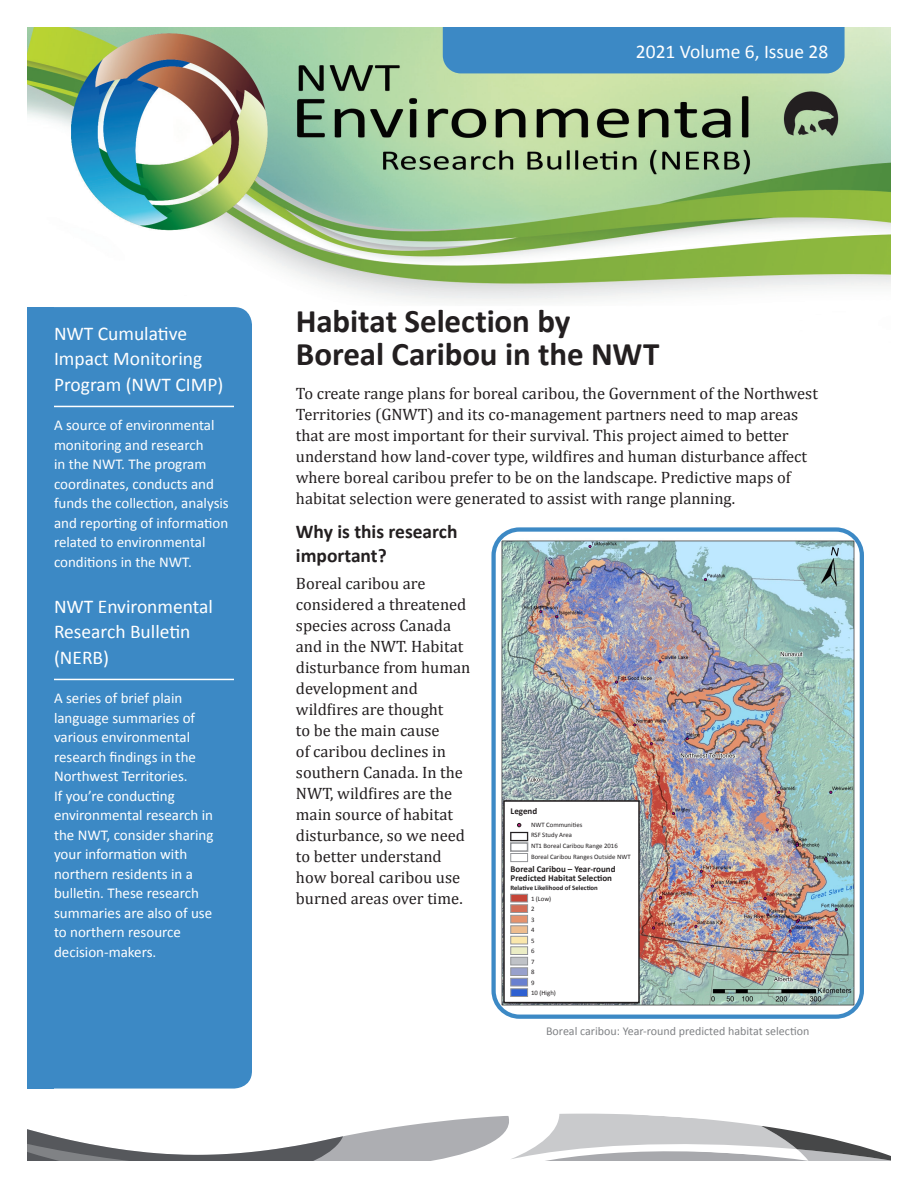
<style>
.page{position:relative;width:918px;height:1188px;background:#fff}
.page>*{position:absolute;margin:0;border:0;box-sizing:border-box;transform-origin:0 0}
.t1{font:700 33px/33px "Calibri";letter-spacing:-.005em;color:#231f20}
.t2{font:19.5px/25.5px "Calibri";color:#fff}
.t3{font:700 19.5px/23.4px "Calibri";color:#231f20}
.t4{font:16.5px/21px "Cambria";color:#231f20}
.t5{font:15px/19.5px "Calibri";color:#fff}
.t6{font:12px "Calibri";color:#808285}
.t7{font:700 9px/9px "Calibri";color:#231f20}
.t8{font:6.75px/10.5px "Calibri";color:#231f20}
.t9{font:700 6.75px "Calibri";color:#231f20}
</style>
<div class="page">
<img style="left:27px;top:27px;width:864px;height:275px">
<svg style="left:27px;top:1113px;width:864px;height:48px"></svg>
<div style="left:443px;top:27px;width:402px;height:46px;background:#3c89c5"></div>
<div style="left:27px;top:307px;width:27px;height:782px;background:#3c89c5"></div>
<div style="left:54px;top:307px;width:198px;height:782px;background:#3c89c5"></div>
<hr style="left:54px;top:406px;width:180px;height:1px;background:#fff">
<hr style="left:54px;top:679px;width:180px;height:1px;background:#fff">
<img style="left:496px;top:535px;width:363px;height:477px">
<div style="left:491px;top:527px;width:373px;height:492px;border:4px solid #3c89c5;border-radius:26px"></div>
<div style="left:504px;top:801px;width:135px;height:202px;background:#fff"></div>
<div style="left:503px;top:800px;width:137px;height:203px;border:2px solid #231f20"></div>
<div style="left:511px;top:832px;width:17px;height:9px;border:1px solid #231f20"></div>
<div style="left:510px;top:842px;width:18px;height:10px;border:2px solid #939598"></div>
<div style="left:510px;top:853px;width:18px;height:9px;border:1px solid #939598"></div>
<div style="left:510px;top:894px;width:18px;height:8px;background:#c54538;border:1px solid #939598"></div>
<div style="left:510px;top:904px;width:18px;height:9px;background:#d36d56;border:1px solid #939598"></div>
<div style="left:510px;top:915px;width:18px;height:8px;background:#e4926d;border:1px solid #939598"></div>
<div style="left:510px;top:925px;width:18px;height:9px;background:#edbd8f;border:1px solid #939598"></div>
<div style="left:510px;top:936px;width:18px;height:8px;background:#fae7ac;border:1px solid #939598"></div>
<div style="left:510px;top:946px;width:18px;height:9px;background:#ebedc5;border:1px solid #939598"></div>
<div style="left:510px;top:957px;width:18px;height:8px;background:#bfc2c7;border:1px solid #939598"></div>
<div style="left:510px;top:967px;width:18px;height:9px;background:#98a1cc;border:1px solid #939598"></div>
<div style="left:510px;top:978px;width:18px;height:8px;background:#6980d0;border:1px solid #939598"></div>
<div style="left:510px;top:988px;width:18px;height:9px;background:#2e60d1;border:1px solid #939598"></div>
<svg style="left:517px;top:823px;width:4px;height:4px"></svg>
<p class="t2" style="left:636px;top:38px;width:194px">2021 Volume 6, Issue 28</p>
<p class="t2" style="left:54px;top:321px;width:171px">NWT Cumulative<br>Impact Monitoring<br>Program (NWT CIMP)</p>
<p class="t5" style="left:54px;top:416px;width:176px">A source of environmental monitoring and research<br>in the NWT. The program coordinates, conducts and funds the collection, analysis and reporting of information related to environmental conditions in the NWT.</p>
<p class="t2" style="left:54px;top:594px;width:161px">NWT Environmental<br>Research Bulletin (NERB)</p>
<p class="t5" style="left:54px;top:689px;width:161px">A series of brief plain language summaries of various environmental research findings in the<br>Northwest Territories.<br>If you’re conducting environmental research in the NWT, consider sharing your information with northern residents in a bulletin. These research summaries are also of use to northern resource decision-makers.</p>
<h1 class="t1" style="left:296px;top:304px;width:365px">Habitat Selection by<br>Boreal Caribou in the NWT</h1>
<p class="t4" style="left:296px;top:383px;width:524px">To create range plans for boreal caribou, the Government of the Northwest Territories (GNWT) and its co-management partners need to map areas that are most important for their survival. This project aimed to better understand how land-cover type, wildfires and human disturbance affect where boreal caribou prefer to be on the landscape. Predictive maps of habitat selection were generated to assist with range planning.</p>
<p class="t3" style="left:296px;top:520px;width:163px">Why is this research important?</p>
<p class="t4" style="left:296px;top:573px;width:176px">Boreal caribou are considered a threatened species across Canada and in the NWT. Habitat disturbance from human development and wildfires are thought<br>to be the main cause<br>of caribou declines in southern Canada. In the<br>NWT, wildfires are the main source of habitat disturbance, so we need to better understand how boreal caribou use burned areas over time.</p>
<p class="t7" style="left:511px;top:807px;width:28px">Legend</p>
<p class="t8" style="left:531px;top:820px;width:53px;line-height:10.1px">NWT Communities<br>RSF Study Area</p>
<p class="t8" style="left:531px;top:841px;width:101px">NT1 Boreal Caribou Range 2016<br>Boreal Caribou Ranges Outside NWT</p>
<p class="t8" style="left:531px;top:893px;width:26px">1 (Low)<br>2<br>3<br>4<br>5<br>6<br>7<br>8<br>9<br>10 (High)</p>
<p class="t7" style="left:511px;top:864px;width:107px">Boreal Caribou – Year-round<br>Predicted Habitat Selection</p>
<p class="t9" style="left:511px;top:884px;width:89px">Relative Likelihood of Selection</p>
<p class="t6" style="left:546px;top:1024px;width:265px">Boreal caribou: Year-round predicted habitat selection</p>
</div>
